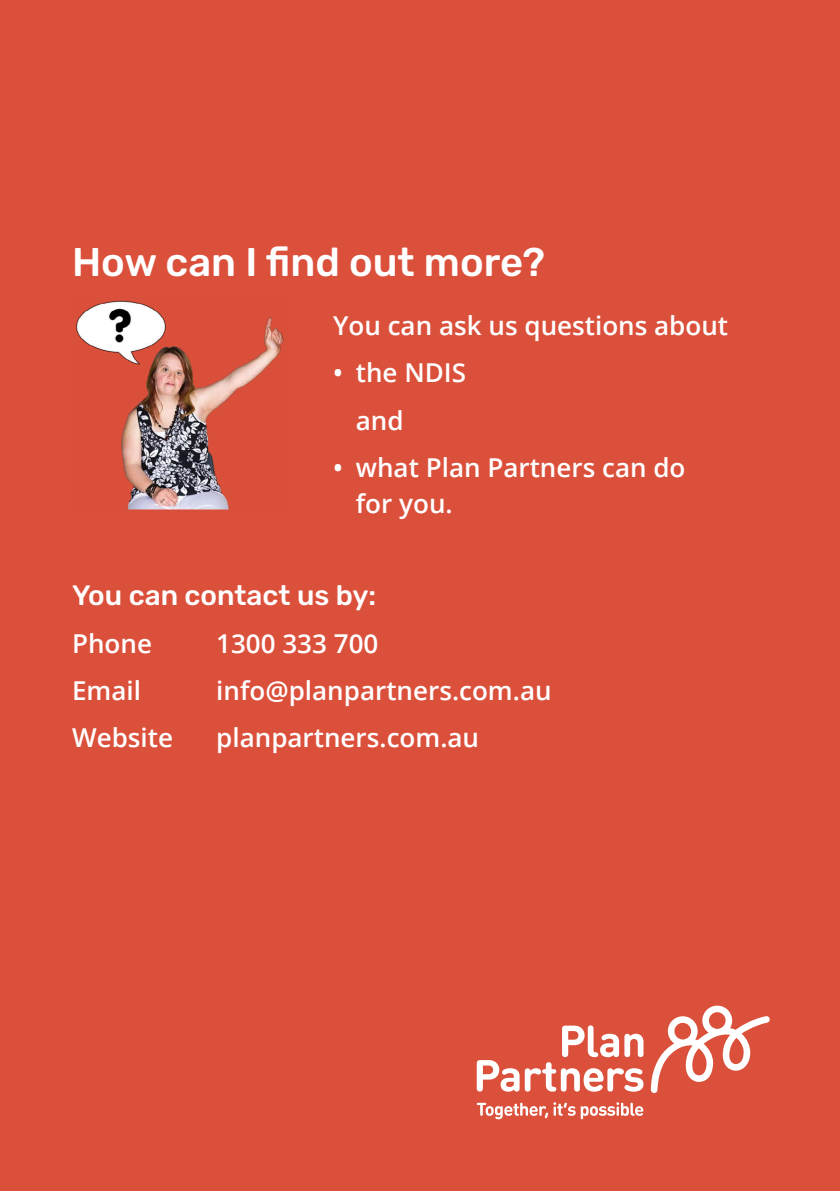
<style>
.page{position:relative;width:840px;height:1191px;background:#fff}
.page>*{position:absolute;margin:0;border:0;box-sizing:border-box;transform-origin:0 0}
.H1_white{font:500 40px "Rubik";color:#fff}
.H2_white{font:500 28px "Rubik";color:#fff}
.Back_page_body{font:600 26px/36px "Open Sans";color:#fff}
</style>
<div class="page">
<div style="left:0;top:0;width:839px;height:1191px;background:#db503b"></div>
<img style="left:76px;top:300px;width:208px;height:210px">
<svg style="left:476px;top:1025px;width:167px;height:66px"></svg>
<svg style="left:650px;top:1005px;width:119px;height:88px"></svg>
<svg style="left:476px;top:1102px;width:167px;height:17px"></svg>
<p class="H1_white" style="left:72px;top:240px;width:474px">How can I find out more?</p>
<p class="Back_page_body" style="left:333px;top:307px;width:396px">You can ask us questions about</p>
<p class="Back_page_body" style="left:333px;top:354px;width:134px">• the NDIS</p>
<p class="Back_page_body" style="left:355px;top:401px;width:49px">and</p>
<p class="Back_page_body" style="left:355px;top:449px;width:331px;text-indent:-23px">• what Plan Partners can do for you.</p>
<p class="H2_white" style="left:72px;top:580px;width:305px">You can contact us by:</p>
<p class="Back_page_body" style="left:72px;top:624px;width:81px">Phone</p>
<p class="Back_page_body" style="left:216px;top:624px;width:163px">1300 333 700</p>
<p class="Back_page_body" style="left:72px;top:672px;width:70px">Email</p>
<p class="Back_page_body" style="left:216px;top:672px;width:337px">info@planpartners.com.au</p>
<p class="Back_page_body" style="left:72px;top:719px;width:102px">Website</p>
<p class="Back_page_body" style="left:216px;top:719px;width:264px">planpartners.com.au</p>
</div>
